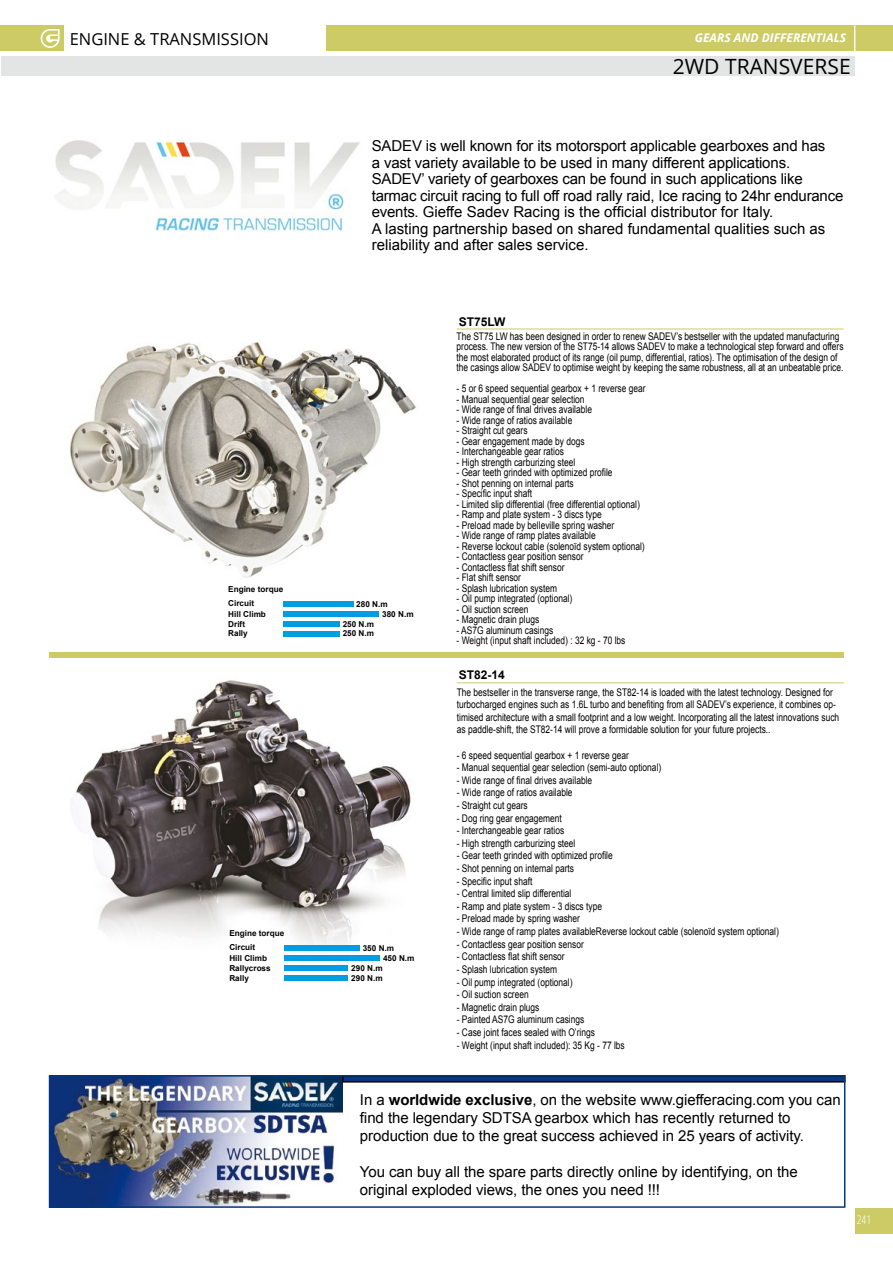
<style>
.page{position:relative;width:893px;height:1263px;background:#fff}
.page>*{position:absolute;margin:0;border:0;box-sizing:border-box;transform-origin:0 0}
.t1{font:21px "Open Sans";color:#000}
.t2{font:16.5px "Open Sans";color:#000}
.t3{font:15px/16.5px "Arial";letter-spacing:-.005em;color:#000}
.t4{font:italic 700 12px "Open Sans";color:#fff}
.t5{font:700 12px "Arial";color:#000}
.t6{font:300 condensed 12px "Open Sans";color:#fff}
.t7{font:10.5px/12.6px "Arial";color:#000;scale:.8 1}
.t8{font:700 8.25px/10.1px "Arial";color:#000}
.s1{font-weight:700}
</style>
<div class="page">
<div style="left:1px;top:56px;width:854px;height:20px;background:#e3e4e4"></div>
<div style="left:326px;top:26px;width:567px;height:25px;background:#cccb66"></div>
<div style="left:0;top:26px;width:64px;height:25px;background:#cccb66"></div>
<img style="left:41px;top:29px;width:19px;height:19px">
<svg style="left:854px;top:26px;width:1px;height:25px"></svg>
<div style="left:855px;top:1208px;width:38px;height:25px;background:#cccb66"></div>
<img style="left:55px;top:140px;width:305px;height:90px">
<div style="left:49px;top:652px;width:795px;height:6px;background:#cccb66"></div>
<img style="left:71px;top:680px;width:340px;height:265px">
<hr style="left:457px;top:683px;width:387px;height:1px;background:#cccb66">
<div style="left:284px;top:945px;width:76px;height:6px;background:#009ee0"></div>
<div style="left:284px;top:955px;width:96px;height:6px;background:#009ee0"></div>
<div style="left:284px;top:965px;width:64px;height:6px;background:#009ee0"></div>
<div style="left:284px;top:975px;width:64px;height:6px;background:#009ee0"></div>
<img style="left:69px;top:342px;width:347px;height:265px">
<hr style="left:457px;top:329px;width:387px;height:1px;background:#cccb66">
<div style="left:283px;top:601px;width:70px;height:6px;background:#009ee0"></div>
<div style="left:283px;top:611px;width:96px;height:6px;background:#009ee0"></div>
<div style="left:283px;top:621px;width:57px;height:6px;background:#009ee0"></div>
<div style="left:283px;top:631px;width:57px;height:6px;background:#009ee0"></div>
<img style="left:52px;top:1078px;width:291px;height:127px">
<div style="left:343px;top:1076px;width:502px;height:6px;background:#003882"></div>
<div style="left:342px;top:1075px;width:503px;height:7px;border:2px solid #000"></div>
<div style="left:49px;top:1075px;width:796px;height:133px;border:2px solid #003882"></div>
<h2 class="t2" style="left:70px;top:28px;width:201px">ENGINE &amp; TRANSMISSION</h2>
<p class="t4" style="left:695px;top:29px;width:153px">GEARS AND DIFFERENTIALS</p>
<h1 class="t1" style="left:673px;top:52px;width:179px">2WD TRANSVERSE</h1>
<p class="t8" style="left:228px;top:584px;width:56px">Engine torque</p>
<p class="t8" style="left:228px;top:599px;width:39px">Circuit<br>Hill Climb<br>Drift<br>Rally</p>
<p class="t8" style="left:229px;top:929px;width:56px">Engine torque</p>
<p class="t8" style="left:229px;top:943px;width:43px">Circuit<br>Hill Climb<br>Rallycross<br>Rally</p>
<p class="t3" style="left:372px;top:138px;width:473px">SADEV is well known for its motorsport applicable gearboxes and has<br>a vast variety available to be used in many different applications.<br>SADEV’ variety of gearboxes can be found in such applications like tarmac circuit racing to full off road rally raid, Ice racing to 24hr endurance events. Gieffe Sadev Racing is the official distributor for Italy.<br>A lasting partnership based on shared fundamental qualities such as reliability and after sales service.</p>
<p class="t8" style="left:356px;top:599px;width:33px">280 N.m</p>
<p class="t8" style="left:382px;top:609px;width:33px">380 N.m</p>
<p class="t8" style="left:343px;top:619px;width:33px">250 N.m</p>
<p class="t8" style="left:343px;top:629px;width:33px">250 N.m</p>
<p class="t8" style="left:363px;top:943px;width:33px">350 N.m</p>
<p class="t8" style="left:383px;top:953px;width:33px">450 N.m</p>
<p class="t8" style="left:351px;top:963px;width:33px">290 N.m</p>
<p class="t8" style="left:351px;top:973px;width:33px">290 N.m</p>
<p class="t5" style="left:459px;top:313px;width:48px">ST75LW</p>
<p class="t7" style="left:457px;top:331px;width:485px;line-height:10.5px">The ST75 LW has been designed in order to renew SADEV’s bestseller with the updated manufacturing process. The new version of the ST75-14 allows SADEV to make a technological step forward and offers the most elaborated product of its range (oil pump, differential, ratios). The optimisation of the design of the casings allow SADEV to optimise weight by keeping the same robustness, all at an unbeatable price.</p>
<p class="t7" style="left:457px;top:382px;width:238px">- 5 or 6 speed sequential gearbox + 1 reverse gear</p>
<p class="t7" style="left:457px;top:393px;width:161px">- Manual sequential gear selection</p>
<p class="t7" style="left:457px;top:403px;width:171px">- Wide range of final drives available</p>
<p class="t7" style="left:457px;top:414px;width:146px">- Wide range of ratios available</p>
<p class="t7" style="left:457px;top:424px;width:90px">- Straight cut gears</p>
<p class="t7" style="left:457px;top:435px;width:161px">- Gear engagement made by dogs</p>
<p class="t7" style="left:457px;top:445px;width:136px">- Interchangeable gear ratios</p>
<p class="t7" style="left:457px;top:456px;width:150px">- High strength carburizing steel</p>
<p class="t7" style="left:457px;top:466px;width:196px">- Gear teeth grinded with optimized profile</p>
<p class="t7" style="left:457px;top:477px;width:148px">- Shot penning on internal parts</p>
<p class="t7" style="left:457px;top:487px;width:96px">- Specific input shaft</p>
<p class="t7" style="left:457px;top:498px;width:230px">- Limited slip differential (free differential optional)</p>
<p class="t7" style="left:457px;top:508px;width:183px">- Ramp and plate system - 3 discs type</p>
<p class="t7" style="left:457px;top:519px;width:199px">- Preload made by belleville spring washer</p>
<p class="t7" style="left:457px;top:529px;width:175px">- Wide range of ramp plates available</p>
<p class="t7" style="left:457px;top:540px;width:237px">- Reverse lockout cable (solenoïd system optional)</p>
<p class="t7" style="left:457px;top:550px;width:160px">- Contactless gear position sensor</p>
<p class="t7" style="left:457px;top:561px;width:136px">- Contactless flat shift sensor</p>
<p class="t7" style="left:457px;top:571px;width:82px">- Flat shift sensor</p>
<p class="t7" style="left:457px;top:582px;width:127px">- Splash lubrication system</p>
<p class="t7" style="left:457px;top:592px;width:146px">- Oil pump integrated (optional)</p>
<p class="t7" style="left:457px;top:603px;width:91px">- Oil suction screen</p>
<p class="t7" style="left:457px;top:613px;width:105px">- Magnetic drain plugs</p>
<p class="t7" style="left:457px;top:624px;width:122px">- AS7G aluminum casings</p>
<p class="t7" style="left:457px;top:634px;width:213px">- Weight (input shaft included) : 32 kg - 70 lbs</p>
<p class="t5" style="left:459px;top:667px;width:48px">ST82-14</p>
<p class="t7" style="left:457px;top:686px;width:479px">The bestseller in the transverse range, the ST82-14 is loaded with the latest technology. Designed for turbocharged engines such as 1.6L turbo and benefiting from all SADEV’s experience, it combines op&shy;timised architecture with a small footprint and a low weight. Incorporating all the latest innovations such as paddle-shift, the ST82-14 will prove a formidable solution for your future projects..</p>
<p class="t7" style="left:457px;top:749px;width:217px">- 6 speed sequential gearbox + 1 reverse gear</p>
<p class="t7" style="left:457px;top:761px;width:257px">- Manual sequential gear selection (semi-auto optional)</p>
<p class="t7" style="left:457px;top:774px;width:171px">- Wide range of final drives available</p>
<p class="t7" style="left:457px;top:787px;width:146px">- Wide range of ratios available</p>
<p class="t7" style="left:457px;top:799px;width:90px">- Straight cut gears</p>
<p class="t7" style="left:457px;top:812px;width:133px">- Dog ring gear engagement</p>
<p class="t7" style="left:457px;top:824px;width:136px">- Interchangeable gear ratios</p>
<p class="t7" style="left:457px;top:837px;width:150px">- High strength carburizing steel</p>
<p class="t7" style="left:457px;top:850px;width:196px">- Gear teeth grinded with optimized profile</p>
<p class="t7" style="left:457px;top:862px;width:148px">- Shot penning on internal parts</p>
<p class="t7" style="left:457px;top:875px;width:96px">- Specific input shaft</p>
<p class="t7" style="left:457px;top:887px;width:145px">- Central limited slip differential</p>
<p class="t7" style="left:457px;top:900px;width:183px">- Ramp and plate system - 3 discs type</p>
<p class="t7" style="left:457px;top:913px;width:156px">- Preload made by spring washer</p>
<p class="t7" style="left:457px;top:925px;width:404px">- Wide range of ramp plates availableReverse lockout cable (solenoïd system optional)</p>
<p class="t7" style="left:457px;top:938px;width:160px">- Contactless gear position sensor</p>
<p class="t7" style="left:457px;top:950px;width:136px">- Contactless flat shift sensor</p>
<p class="t7" style="left:457px;top:963px;width:127px">- Splash lubrication system</p>
<p class="t7" style="left:457px;top:976px;width:146px">- Oil pump integrated (optional)</p>
<p class="t7" style="left:457px;top:988px;width:91px">- Oil suction screen</p>
<p class="t7" style="left:457px;top:1001px;width:105px">- Magnetic drain plugs</p>
<p class="t7" style="left:457px;top:1013px;width:161px">- Painted AS7G aluminum casings</p>
<p class="t7" style="left:457px;top:1026px;width:174px">- Case joint faces sealed with O’rings</p>
<p class="t7" style="left:457px;top:1039px;width:211px">- Weight (input shaft included): 35 Kg - 77 lbs</p>
<h3 class="t3" style="left:360px;top:1091px;width:482px;line-height:18px">In a <span class="s1">worldwide exclusive</span>, on the website www.giefferacing.com you can find the legendary SDTSA gearbox which has recently returned to production due to the great success achieved in 25 years of activity.</h3>
<h3 class="t3" style="left:360px;top:1163px;width:439px;line-height:18px">You can buy all the spare parts directly online by identifying, on the original exploded views, the ones you need !!!</h3>
<p class="t6" style="left:857px;top:1212px;width:16px">241</p>
</div>
